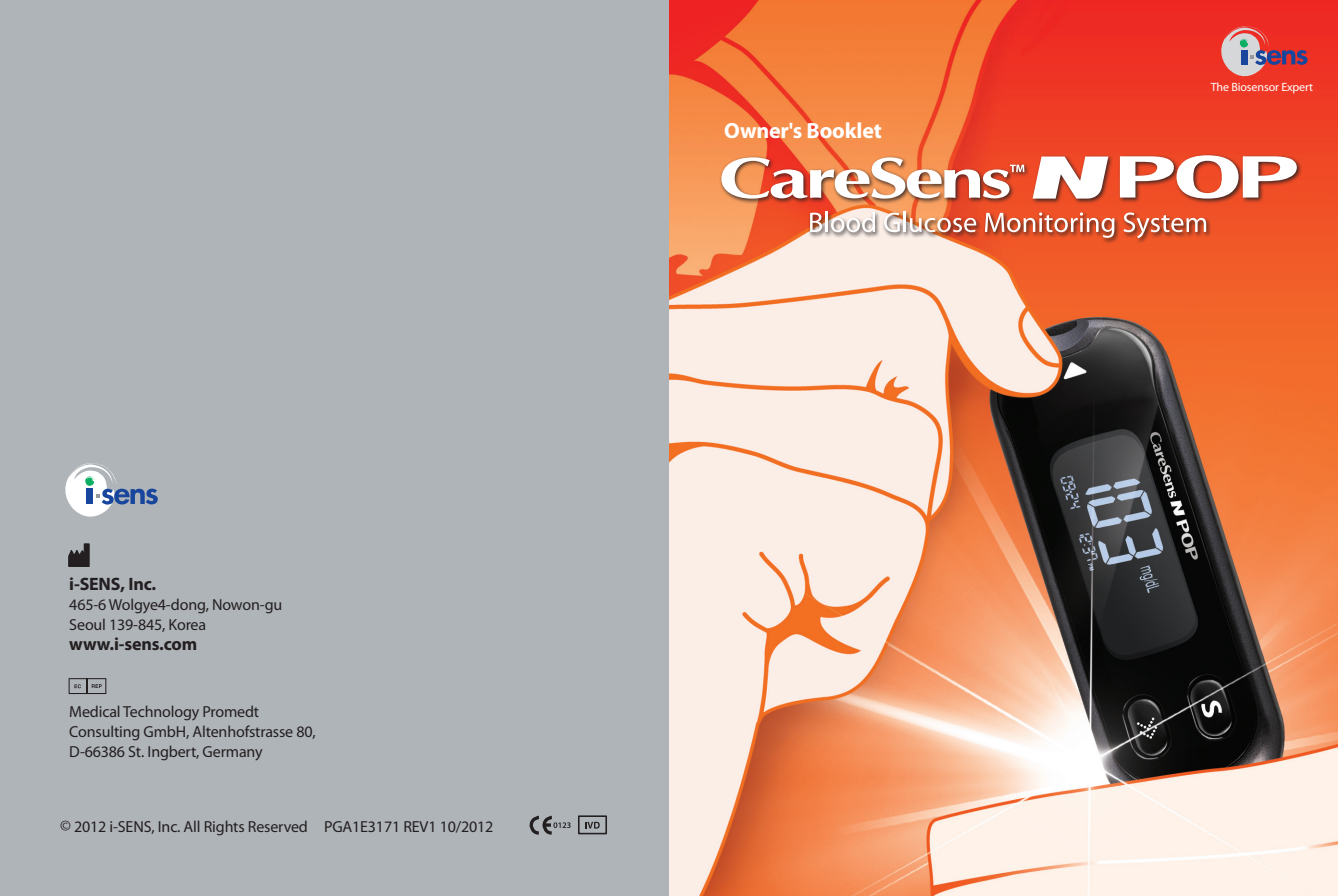
<style>
.page{position:relative;width:1338px;height:896px;background:#fff}
.page>*{position:absolute;margin:0;border:0;box-sizing:border-box;transform-origin:0 0}
.t1{font:700 22px "Myriad Pro";letter-spacing:-.01em;color:#fff}
.t2{font:700 18px "Myriad Pro";letter-spacing:-.01em;color:#231f20}
.t3{font:16px/20px "Myriad Pro";letter-spacing:-.01em;color:#231f20}
.t4{font:12px "Myriad Pro";letter-spacing:-.01em;color:#fff}
</style>
<div class="page">
<div style="left:0;top:0;width:669px;height:896px;background:#afb4b9"></div>
<img style="left:669px;top:0;width:669px;height:896px">
<svg style="left:65px;top:463px;width:93px;height:53px"></svg>
<div style="left:86px;top:488px;width:7px;height:16px;background:#18469d"></div>
<div style="left:578px;top:815px;width:29px;height:19px;border:2px solid #231f20"></div>
<svg style="left:585px;top:822px;width:15px;height:6px"></svg>
<svg style="left:529px;top:815px;width:42px;height:20px"></svg>
<svg style="left:68px;top:543px;width:22px;height:24px"></svg>
<svg style="left:1220px;top:0;width:50px;height:5px"></svg>
<svg style="left:1220px;top:20px;width:87px;height:56px;background:#cf5f61"></svg>
<div style="left:1241px;top:50px;width:6px;height:14px;background:#18469d"></div>
<svg style="left:1335px;top:20px;width:3px;height:56px"></svg>
<svg style="left:1333px;top:0;width:5px;height:3px"></svg>
<div style="left:719px;top:153px;width:591px;height:99px;background:#231f20;opacity:.85"></div>
<svg style="left:810px;top:213px;width:12px;height:19px"></svg>
<hr style="left:825px;top:212px;width:3px;height:20px;background:#fff">
<svg style="left:831px;top:212px;width:44px;height:20px"></svg>
<svg style="left:884px;top:213px;width:16px;height:19px"></svg>
<hr style="left:903px;top:212px;width:3px;height:20px;background:#fff">
<svg style="left:910px;top:218px;width:66px;height:14px"></svg>
<svg style="left:985px;top:212px;width:129px;height:26px;background:#d77458"></svg>
<svg style="left:1124px;top:212px;width:82px;height:26px;background:#d87356"></svg>
<svg style="left:1033px;top:156px;width:75px;height:43px"></svg>
<svg style="left:1120px;top:155px;width:177px;height:44px"></svg>
<svg style="left:721px;top:157px;width:303px;height:42px"></svg>
<svg style="left:69px;top:678px;width:37px;height:16px"></svg>
<p class="t2" style="left:69px;top:574px;width:88px">i-SENS, Inc.</p>
<p class="t3" style="left:69px;top:595px;width:215px">465-6 Wolgye4-dong, Nowon-gu<br>Seoul 139-845, Korea</p>
<p class="t2" style="left:69px;top:634px;width:129px">www.i-sens.com</p>
<p class="t3" style="left:69px;top:701px;width:248px">Medical Technology Promedt<br>Consulting GmbH, Altenhofstrasse 80,<br>D-66386 St. Ingbert, Germany</p>
<p class="t3" style="left:60px;top:817px;width:435px">© 2012 i-SENS, Inc. All Rights Reserved PGA1E3171 REV1 10/2012</p>
<h1 class="t1" style="left:724px;top:119px;width:159px">Owner's Booklet</h1>
<p class="t4" style="left:1211px;top:81px;width:104px">The Biosensor Expert</p>
</div>
